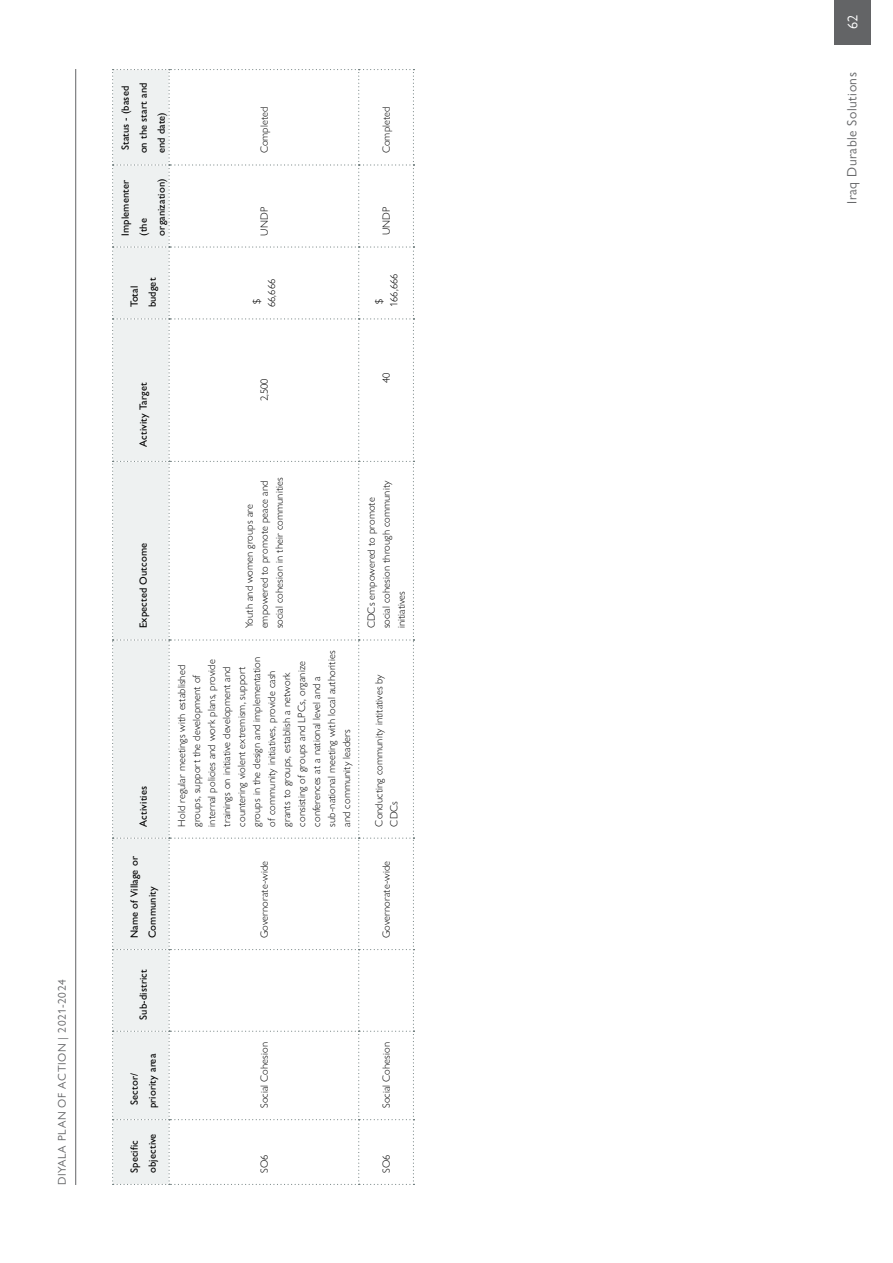
<style>
.page{position:relative;width:893px;height:1263px;background:#fff}
.page>*{position:absolute;margin:0;border:0;box-sizing:border-box;transform-origin:0 0}
.t1{font:14.25px "Gill Sans Nova";color:#fff}
.t2{font:13.5px "Gill Sans Nova";letter-spacing:.04em;color:#636466}
.t3{font:11.25px "Gill Sans Nova";letter-spacing:.05em;color:#636466}
.t4{font:300 10.5px/15px "Gill Sans Nova";letter-spacing:.01em;color:#000}
.t5{font:500 10.5px/18px "Gill Sans Nova";letter-spacing:.01em;color:#000}
</style>
<div class="page">
<hr style="left:75px;top:69px;width:1px;height:1116px;background:#636466">
<div style="left:834px;top:0;width:36px;height:45px;background:#636466"></div>
<svg style="left:112px;top:69px;width:302px;height:1116px"></svg>
<p class="t3" style="left:55px;top:1185px;width:207px;rotate:-90deg">DIYALA PLAN OF ACTION | 2021-2024</p>
<p class="t5" style="left:116px;top:153px;width:72px;rotate:-90deg">Status - (based on the start and end date)</p>
<p class="t5" style="left:116px;top:235px;width:58px;rotate:-90deg">Implementer (the organization)</p>
<p class="t5" style="left:125px;top:307px;width:31px;rotate:-90deg">Total budget</p>
<p class="t4" style="left:257px;top:153px;width:48px;rotate:-90deg">Completed</p>
<p class="t4" style="left:257px;top:235px;width:30px;rotate:-90deg">UNDP</p>
<p class="t4" style="left:249px;top:307px;width:30px;rotate:-90deg">$<br>66,666</p>
<p class="t4" style="left:379px;top:153px;width:48px;rotate:-90deg">Completed</p>
<p class="t4" style="left:379px;top:235px;width:30px;rotate:-90deg">UNDP</p>
<p class="t4" style="left:371px;top:307px;width:35px;rotate:-90deg">$<br>166,666</p>
<p class="t5" style="left:134px;top:447px;width:66px;rotate:-90deg">Activity Target</p>
<p class="t5" style="left:134px;top:628px;width:87px;rotate:-90deg">Expected Outcome</p>
<p class="t5" style="left:134px;top:827px;width:42px;rotate:-90deg">Activities</p>
<p class="t5" style="left:125px;top:938px;width:83px;rotate:-90deg">Name of Village or<br>Community</p>
<p class="t5" style="left:134px;top:1020px;width:52px;rotate:-90deg">Sub-district</p>
<p class="t5" style="left:125px;top:1108px;width:56px;rotate:-90deg">Sector/ priority area</p>
<p class="t5" style="left:125px;top:1173px;width:41px;rotate:-90deg">Specific objective</p>
<p class="t4" style="left:257px;top:401px;width:25px;rotate:-90deg">2,500</p>
<p class="t4" style="left:379px;top:383px;width:12px;rotate:-90deg">40</p>
<p class="t4" style="left:242px;top:628px;width:152px;rotate:-90deg">Youth and women groups are empowered to promote peace and social cohesion in their communities</p>
<p class="t4" style="left:174px;top:827px;width:177px;rotate:-90deg">Hold regular meetings with established groups, support the development of internal policies and work plans, provide trainings on initiative development and countering violent extremism, support groups in the design and implementation of community initiatives, provide cash grants to groups, establish a network consisting of groups and LPCs, organize conferences at a national level and a sub-national meeting with local authorities and community leaders</p>
<p class="t4" style="left:257px;top:938px;width:78px;rotate:-90deg">Governorate-wide</p>
<p class="t4" style="left:364px;top:628px;width:150px;rotate:-90deg">CDCs empowered to promote social cohesion through community initiatives</p>
<p class="t4" style="left:371px;top:827px;width:154px;rotate:-90deg">Conducting community intitatives by<br>CDCs</p>
<p class="t4" style="left:379px;top:938px;width:78px;rotate:-90deg">Governorate-wide</p>
<p class="t4" style="left:257px;top:1108px;width:68px;rotate:-90deg">Social Cohesion</p>
<p class="t4" style="left:257px;top:1173px;width:20px;rotate:-90deg">SO6</p>
<p class="t4" style="left:379px;top:1108px;width:68px;rotate:-90deg">Social Cohesion</p>
<p class="t4" style="left:379px;top:1173px;width:20px;rotate:-90deg">SO6</p>
<h1 class="t1" style="left:844px;top:29px;width:16px;rotate:-90deg">62</h1>
<p class="t2" style="left:844px;top:204px;width:133px;rotate:-90deg">Iraq Durable Solutions</p>
</div>
